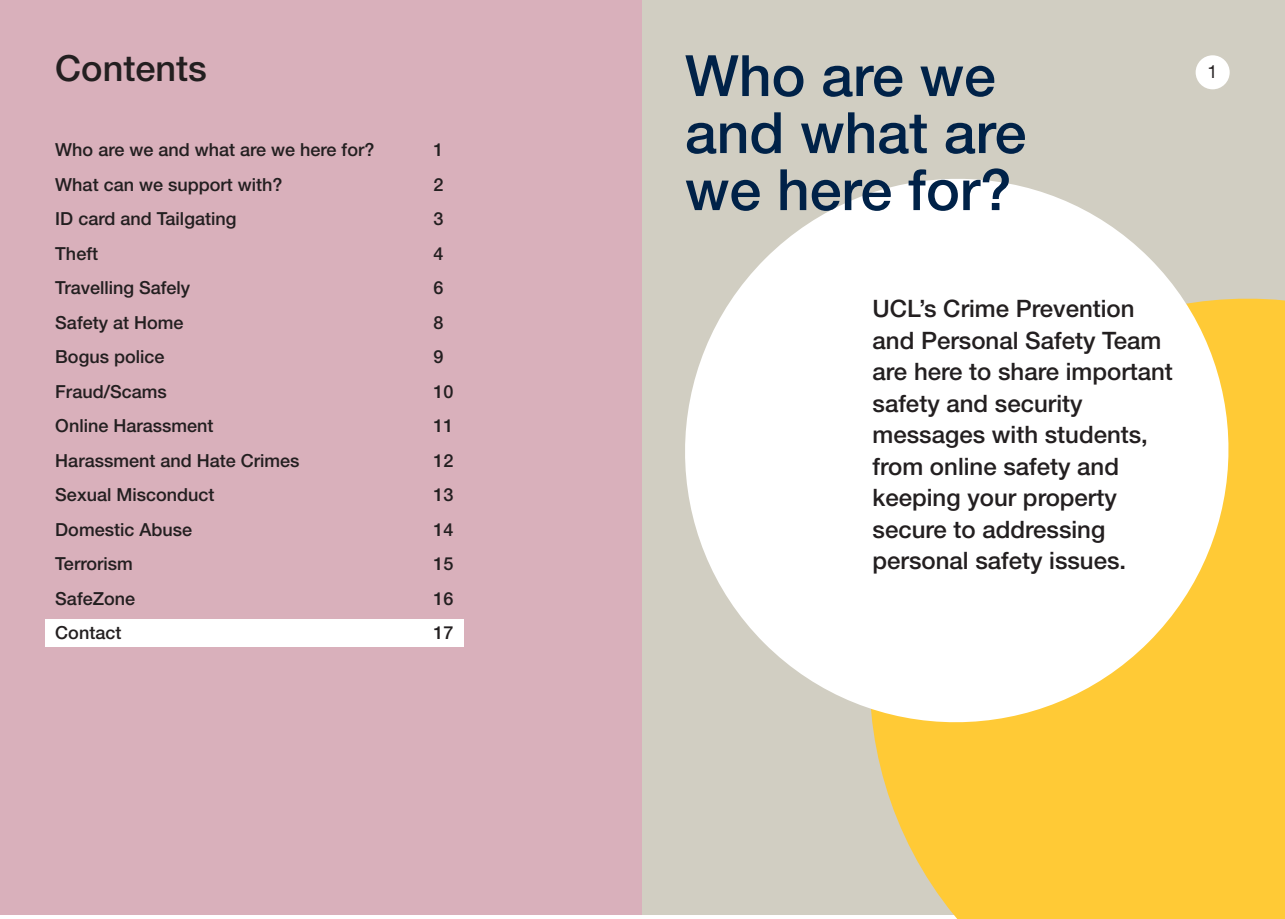
<style>
.page{position:relative;width:1285px;height:919px;background:#fff}
.page>*{position:absolute;margin:0;border:0;box-sizing:border-box;transform-origin:0 0}
.t1{font:500 57px/57px "Helvetica Neue LT Std";color:#002248}
.t2{font:500 36px "Helvetica Neue LT Std";color:#231f20}
.t3{font:500 24px/31.5px "Helvetica Neue LT Std";color:#231f20}
.t4{font:500 18px "Helvetica Neue LT Std";color:#231f20}
.t5{font:18px "Helvetica Neue LT Std";color:#231f20}
</style>
<div class="page">
<div style="left:0;top:0;width:642px;height:914px;background:#d9b0bb"></div>
<div style="left:642px;top:0;width:642px;height:914px;background:#d1cec2"></div>
<div style="left:45px;top:619px;width:418px;height:27px;background:#fff"></div>
<svg style="left:832px;top:298px;width:452px;height:620px;background:#f8ca4a"></svg>
<svg style="left:685px;top:179px;width:569px;height:569px;fill:#fff"></svg>
<div style="left:1195px;top:55px;width:34px;height:34px;background:#fff;border-radius:50%"></div>
<p class="t2" style="left:55px;top:47px;width:153px">Contents</p>
<p class="t4" style="left:55px;top:139px;width:320px">Who are we and what are we here for?</p>
<p class="t4" style="left:433px;top:139px;width:12px">1</p>
<p class="t4" style="left:55px;top:173px;width:229px">What can we support with?</p>
<p class="t4" style="left:433px;top:173px;width:12px">2</p>
<p class="t4" style="left:55px;top:208px;width:182px">ID card and Tailgating</p>
<p class="t4" style="left:433px;top:208px;width:12px">3</p>
<p class="t4" style="left:55px;top:242px;width:44px">Theft</p>
<p class="t4" style="left:433px;top:242px;width:12px">4</p>
<p class="t4" style="left:55px;top:277px;width:136px">Travelling Safely</p>
<p class="t4" style="left:433px;top:277px;width:12px">6</p>
<p class="t4" style="left:55px;top:311px;width:130px">Safety at Home</p>
<p class="t4" style="left:433px;top:311px;width:12px">8</p>
<p class="t4" style="left:55px;top:346px;width:111px">Bogus police</p>
<p class="t4" style="left:433px;top:346px;width:12px">9</p>
<p class="t4" style="left:55px;top:380px;width:113px">Fraud/Scams</p>
<p class="t4" style="left:433px;top:380px;width:22px">10</p>
<p class="t4" style="left:55px;top:415px;width:160px">Online Harassment</p>
<p class="t4" style="left:433px;top:415px;width:22px">11</p>
<p class="t4" style="left:55px;top:449px;width:246px">Harassment and Hate Crimes</p>
<p class="t4" style="left:433px;top:449px;width:22px">12</p>
<p class="t4" style="left:55px;top:484px;width:161px">Sexual Misconduct</p>
<p class="t4" style="left:433px;top:484px;width:22px">13</p>
<p class="t4" style="left:55px;top:518px;width:138px">Domestic Abuse</p>
<p class="t4" style="left:433px;top:518px;width:22px">14</p>
<p class="t4" style="left:55px;top:553px;width:79px">Terrorism</p>
<p class="t4" style="left:433px;top:553px;width:22px">15</p>
<p class="t4" style="left:55px;top:587px;width:81px">SafeZone</p>
<p class="t4" style="left:433px;top:587px;width:22px">16</p>
<p class="t4" style="left:55px;top:622px;width:68px">Contact</p>
<p class="t4" style="left:433px;top:622px;width:22px">17</p>
<p class="t1" style="left:685px;top:47px;width:343px">Who are we and what are we here for?</p>
<p class="t3" style="left:872px;top:292px;width:302px">UCL’s Crime Prevention and Personal Safety Team are here to share important safety and security messages with students, from online safety and keeping your property secure to addressing personal safety issues.</p>
<p class="t5" style="left:1207px;top:61px;width:12px">1</p>
</div>
